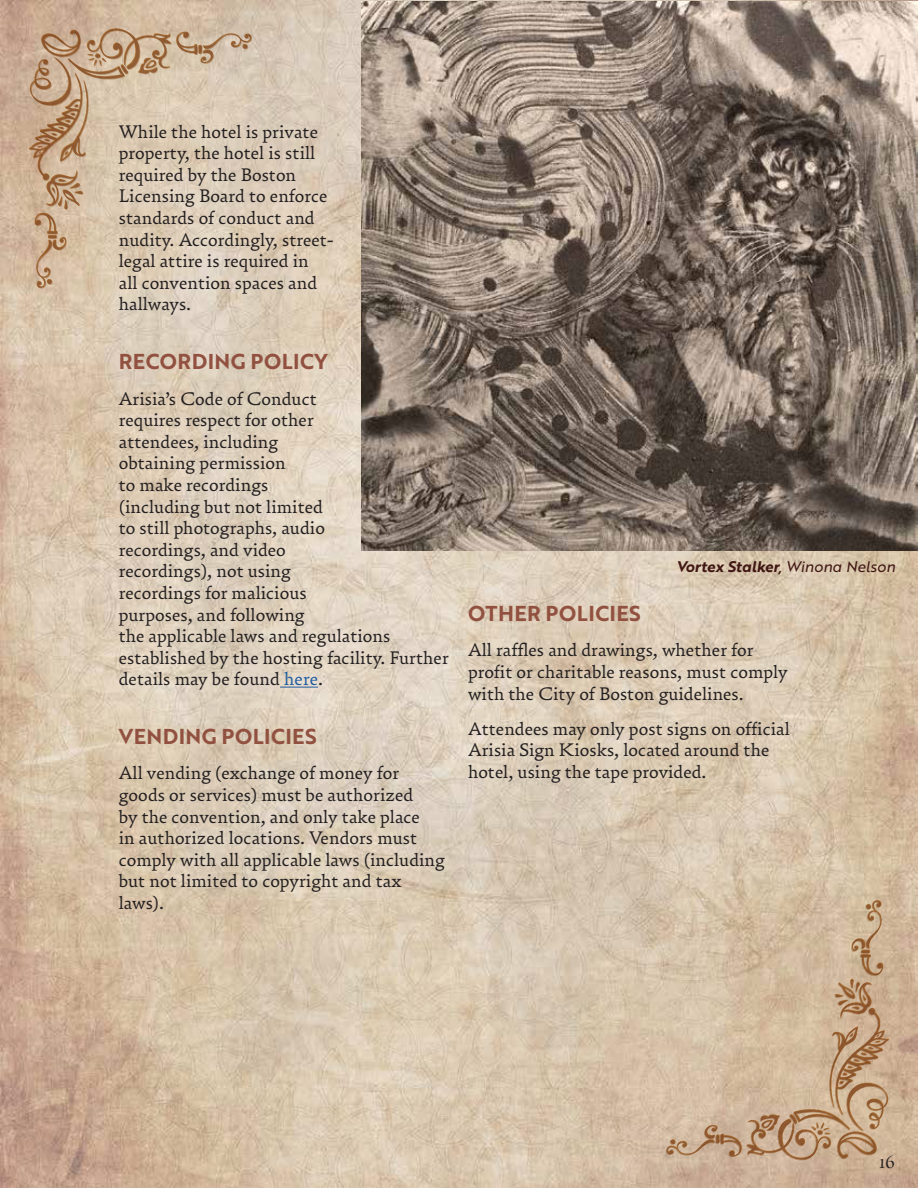
<style>
.page{position:relative;width:918px;height:1188px;background:#fff}
.page>*{position:absolute;margin:0;border:0;box-sizing:border-box;transform-origin:0 0}
.t1{font:21px "Brother 1816 Bold";letter-spacing:.02em;color:#925140}
.t2{font:18px/21.6px "Oculi Text";color:#231f20}
.t3{font:18px "Scrivano";color:#231f20}
.t4{font:15px "Brother 1816 Bold Italic";color:#401714}
.s1{color:#215e9f}
.s2{font-family:"Brother 1816 Regular Italic"}
</style>
<div class="page">
<img style="left:0;top:0;width:918px;height:1188px">
<svg style="left:666px;top:900px;width:225px;height:265px;background:#ceb399"></svg>
<svg style="left:666px;top:901px;width:222px;height:260px;background:#ccb296"></svg>
<svg style="left:27px;top:23px;width:225px;height:265px;background:#ceb49b"></svg>
<svg style="left:30px;top:29px;width:222px;height:260px;background:#d3bda5"></svg>
<hr style="left:280px;top:687px;width:38px;height:1px;background:#215e9f">
<img style="left:362px;top:1px;width:556px;height:550px">
<p class="t2" style="left:119px;top:119px;width:217px">While the hotel is private property, the hotel is still required by the Boston<br>Licensing Board to enforce standards of conduct and nudity. Accordingly, street&shy;legal attire is required in<br>all convention spaces and hallways.</p>
<p class="t1" style="left:119px;top:346px;width:210px">RECORDING POLICY</p>
<p class="t2" style="left:119px;top:386px;width:332px">Arisia’s Code of Conduct<br>requires respect for other<br>attendees, including<br>obtaining permission<br>to make recordings<br>(including but not limited<br>to still photographs, audio<br>recordings, and video<br>recordings), not using<br>recordings for malicious<br>purposes, and following<br>the applicable laws and regulations established by the hosting facility. Further details may be found <span class="s1">here</span>.</p>
<p class="t1" style="left:119px;top:721px;width:199px">VENDING POLICIES</p>
<p class="t2" style="left:119px;top:761px;width:328px">All vending (exchange of money for goods or services) must be authorized<br>by the convention, and only take place<br>in authorized locations. Vendors must comply with all applicable laws (including but not limited to copyright and tax laws).</p>
<p class="t4" style="left:676px;top:556px;width:220px">Vortex Stalker, <span class="s2">Winona Nelson</span></p>
<p class="t1" style="left:468px;top:598px;width:174px">OTHER POLICIES</p>
<p class="t2" style="left:468px;top:638px;width:321px">All raffles and drawings, whether for profit or charitable reasons, must comply with the City of Boston guidelines.</p>
<p class="t2" style="left:468px;top:716px;width:323px">Attendees may only post signs on official<br>Arisia Sign Kiosks, located around the hotel, using the tape provided.</p>
<p class="t3" style="left:879px;top:1152px;width:18px">16</p>
</div>
